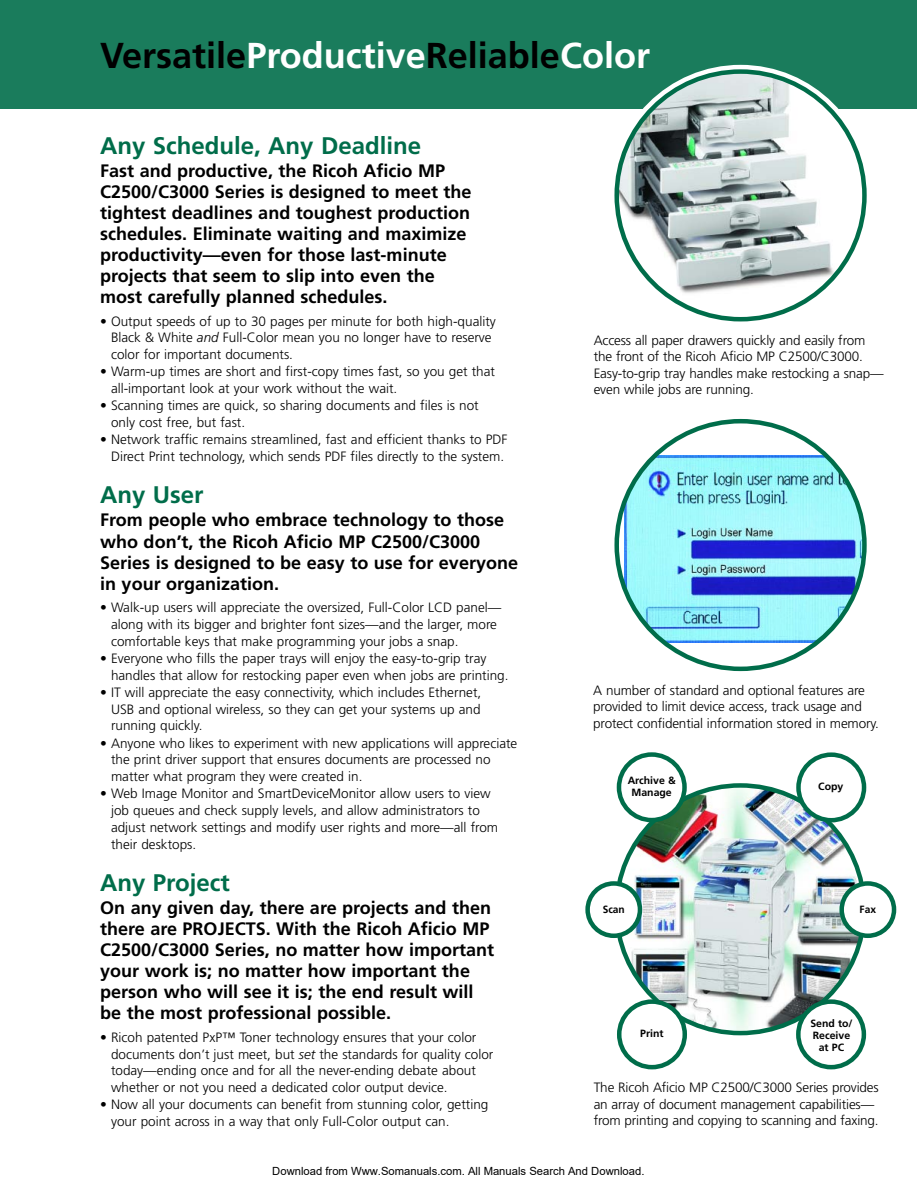
<style>
.page{position:relative;width:917px;height:1192px;background:#fff}
.page>*{position:absolute;margin:0;border:0;box-sizing:border-box;transform-origin:0 0}
.t1{font:700 36px "Frutiger";color:#000}
.t2{font:700 24px "Frutiger";color:#006d4a}
.t3{font:700 18px/21px "Frutiger";color:#000}
.t4{font:300 13.5px/16.8px "Frutiger";color:#000}
.t5{font:11.25px "Arial";color:#000}
.t6{font:700 10.5px/12px "Frutiger";color:#000;text-align:center}
.s1{color:#fff}
.s2{font-style:italic}
</style>
<div class="page">
<div style="left:0;top:0;width:916px;height:109px;background:#1a7c5c"></div>
<svg style="left:614px;top:69px;width:252px;height:252px"></svg>
<img style="left:614px;top:783px;width:252px;height:252px">
<svg style="left:616px;top:752px;width:70px;height:70px"></svg>
<svg style="left:616px;top:999px;width:70px;height:70px"></svg>
<svg style="left:795px;top:752px;width:70px;height:70px"></svg>
<svg style="left:795px;top:999px;width:70px;height:70px"></svg>
<svg style="left:585px;top:881px;width:57px;height:56px"></svg>
<svg style="left:839px;top:881px;width:56px;height:56px"></svg>
<svg style="left:614px;top:419px;width:252px;height:252px"></svg>
<h1 class="t1" style="left:100px;top:41px;width:551px">Versatile<span class="s1">Productive</span>Reliable<span class="s1">Color</span></h1>
<h2 class="t2" style="left:100px;top:136px;width:322px">Any Schedule, Any Deadline</h2>
<p class="t3" style="left:100px;top:161px;width:373px">Fast and productive, the Ricoh Aficio MP C2500/C3000 Series is designed to meet the tightest deadlines and toughest production schedules. Eliminate waiting and maximize productivity—even for those last-minute projects that seem to slip into even the most carefully planned schedules.</p>
<p class="t4" style="left:111px;top:313px;width:386px;text-indent:-11px">• Output speeds of up to 30 pages per minute for both high-quality<br>Black &amp; White <span class="s2">and</span> Full-Color mean you no longer have to reserve color for important documents.</p>
<p class="t4" style="left:111px;top:364px;width:385px;text-indent:-11px">• Warm-up times are short and first-copy times fast, so you get that all-important look at your work without the wait.</p>
<p class="t4" style="left:111px;top:398px;width:369px;text-indent:-11px">• Scanning times are quick, so sharing documents and files is not only cost free, but fast.</p>
<p class="t4" style="left:100px;top:432px;width:409px;text-align:center">• Network traffic remains streamlined, fast and efficient thanks to PDF<br>Direct Print technology, which sends PDF files directly to the system.</p>
<h2 class="t2" style="left:100px;top:485px;width:105px">Any User</h2>
<h3 class="t3" style="left:100px;top:511px;width:419px">From people who embrace technology to those who don’t, the Ricoh Aficio MP C2500/C3000<br>Series is designed to be easy to use for everyone in your organization.</h3>
<p class="t4" style="left:111px;top:600px;width:391px;text-indent:-11px">• Walk-up users will appreciate the oversized, Full-Color LCD panel— along with its bigger and brighter font sizes—and the larger, more comfortable keys that make programming your jobs a snap.</p>
<p class="t4" style="left:111px;top:650px;width:399px;text-indent:-11px">• Everyone who fills the paper trays will enjoy the easy-to-grip tray handles that allow for restocking paper even when jobs are printing.</p>
<p class="t4" style="left:111px;top:684px;width:371px;text-align:justify;text-indent:-11px">• IT will appreciate the easy connectivity, which includes Ethernet, USB and optional wireless, so they can get your systems up and running quickly.</p>
<p class="t4" style="left:111px;top:735px;width:407px;text-indent:-11px">• Anyone who likes to experiment with new applications will appreciate the print driver support that ensures documents are processed no matter what program they were created in.</p>
<p class="t4" style="left:111px;top:786px;width:388px;text-indent:-11px">• Web Image Monitor and SmartDeviceMonitor allow users to view job queues and check supply levels, and allow administrators to adjust network settings and modify user rights and more—all from their desktops.</p>
<h2 class="t2" style="left:100px;top:872px;width:131px">Any Project</h2>
<p class="t3" style="left:100px;top:898px;width:395px">On any given day, there are projects and then there are PROJECTS. With the Ricoh Aficio MP C2500/C3000 Series, no matter how important your work is; no matter how important the person who will see it is; the end result will be the most professional possible.</p>
<p class="t4" style="left:111px;top:1029px;width:383px;text-indent:-11px">• Ricoh patented PxP™ Toner technology ensures that your color documents don’t just meet, but <span class="s2">set</span> the standards for quality color today—ending once and for all the never-ending debate about whether or not you need a dedicated color output device.</p>
<p class="t4" style="left:111px;top:1096px;width:379px;text-indent:-11px">• Now all your documents can benefit from stunning color, getting your point across in a way that only Full-Color output can.</p>
<p class="t4" style="left:593px;top:333px;width:291px">Access all paper drawers quickly and easily from the front of the Ricoh Aficio MP C2500/C3000.<br>Easy-to-grip tray handles make restocking a snap— even while jobs are running.</p>
<p class="t4" style="left:593px;top:682px;width:287px">A number of standard and optional features are provided to limit device access, track usage and protect confidential information stored in memory.</p>
<p class="t6" style="left:627px;top:774px;width:49px">Archive &amp;<br>Manage</p>
<p class="t6" style="left:817px;top:781px;width:27px">Copy</p>
<p class="t6" style="left:602px;top:903px;width:24px">Scan</p>
<p class="t6" style="left:859px;top:903px;width:18px">Fax</p>
<p class="t6" style="left:640px;top:1027px;width:25px">Print</p>
<p class="t6" style="left:810px;top:1018px;width:44px">Send to/<br>Receive at PC</p>
<p class="t4" style="left:593px;top:1080px;width:286px">The Ricoh Aficio MP C2500/C3000 Series provides an array of document management capabilities— from printing and copying to scanning and faxing.</p>
<p class="t5" style="left:272px;top:1164px;width:373px">Download from Www.Somanuals.com. All Manuals Search And Download.</p>
</div>
